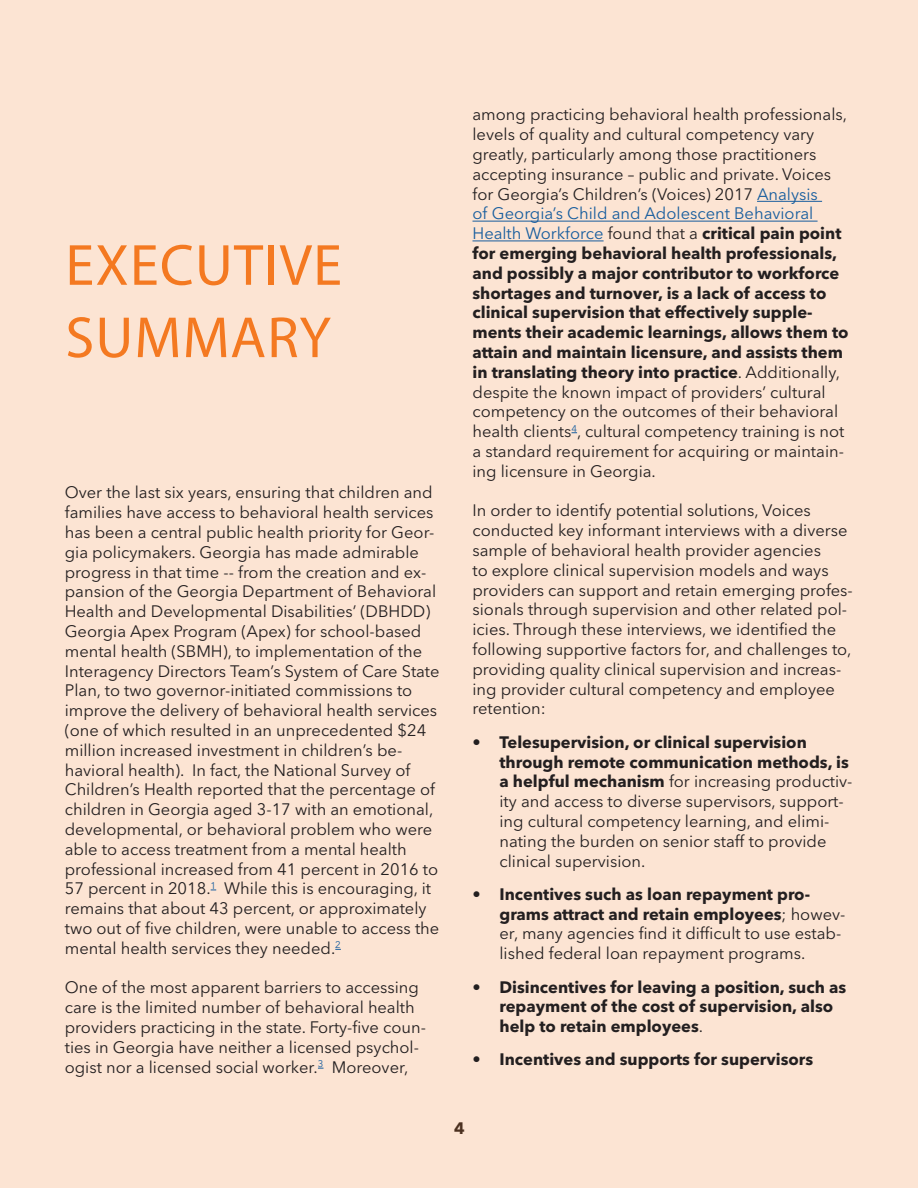
<style>
.page{position:relative;width:918px;height:1188px;background:#fce4d3}
.page>*{position:absolute;margin:0;border:0;box-sizing:border-box;transform-origin:0 0}
.Header_1{font:58.5px "Myriad Pro";letter-spacing:.02em;color:#f47921}
.t1{font:16.5px/19.8px "Avenir Next LT Pro";color:#231f20}
.t2{font:700 16.5px/19.8px "Avenir Next LT Pro";color:#231f20}
.s1{color:#175d9e}
.s2{font-weight:700}
.s3{font-weight:400}
</style>
<div class="page">
<hr style="left:757px;top:201px;width:65px;height:1px;background:#175d9e">
<hr style="left:472px;top:221px;width:346px;height:1px;background:#175d9e">
<hr style="left:472px;top:241px;width:132px;height:1px;background:#175d9e">
<p class="Header_1" style="left:65px;top:229px;width:278px">EXECUTIVE</p>
<p class="Header_1" style="left:65px;top:301px;width:267px">SUMMARY</p>
<p class="t1" style="left:65px;top:483px;width:376px">Over the last six years, ensuring that children and families have access to behavioral health services has been a central public health priority for Geor&shy;gia policymakers. Georgia has made admirable progress in that time -- from the creation and ex&shy;pansion of the Georgia Department of Behavioral Health and Developmental Disabilities’ (DBHDD)<br>Georgia Apex Program (Apex) for school-based mental health (SBMH), to implementation of the Interagency Directors Team’s System of Care State Plan, to two governor-initiated commissions to improve the delivery of behavioral health services (one of which resulted in an unprecedented $24 million increased investment in children’s be&shy;havioral health). In fact, the National Survey of Children’s Health reported that the percentage of children in Georgia aged 3-17 with an emotional, developmental, or behavioral problem who were able to access treatment from a mental health professional increased from 41 percent in 2016 to 57 percent in 2018.<sup>1</sup> While this is encouraging, it remains that about 43 percent, or approximately two out of five children, were unable to access the mental health services they needed.<sup>2</sup></p>
<p class="t1" style="left:65px;top:978px;width:363px">One of the most apparent barriers to accessing care is the limited number of behavioral health providers practicing in the state. Forty-five coun&shy;ties in Georgia have neither a licensed psychol&shy;ogist nor a licensed social worker.<sup>3</sup> Moreover,</p>
<p class="t1" style="left:472px;top:105px;width:378px">among practicing behavioral health professionals, levels of quality and cultural competency vary greatly, particularly among those practitioners accepting insurance – public and private. Voices for Georgia’s Children’s (Voices) 2017 <span class="s1">Analysis<br>of Georgia’s Child and Adolescent Behavioral Health Workforce</span> found that a <span class="s2">critical pain point for emerging behavioral health professionals, and possibly a major contributor to workforce shortages and turnover, is a lack of access to clinical supervision that effectively supple&shy;ments their academic learnings, allows them to attain and maintain licensure, and assists them in translating theory into practice</span>. Additionally, despite the known impact of providers’ cultural competency on the outcomes of their behavioral health clients<sup>4</sup>, cultural competency training is not a standard requirement for acquiring or maintain&shy;ing licensure in Georgia.</p>
<p class="t1" style="left:472px;top:501px;width:382px">In order to identify potential solutions, Voices conducted key informant interviews with a diverse sample of behavioral health provider agencies<br>to explore clinical supervision models and ways providers can support and retain emerging profes&shy;sionals through supervision and other related pol&shy;icies. Through these interviews, we identified the following supportive factors for, and challenges to, providing quality clinical supervision and increas&shy;ing provider cultural competency and employee retention:</p>
<p class="t1" style="left:500px;top:732px;width:355px;text-indent:-27px"><span class="s2">• Telesupervision, or clinical supervision through remote communication methods, is a helpful mechanism</span> for increasing productiv&shy;ity and access to diverse supervisors, support&shy;ing cultural competency learning, and elimi&shy;nating the burden on senior staff to provide clinical supervision.</p>
<p class="t1" style="left:500px;top:884px;width:347px;text-indent:-27px"><span class="s2">• Incentives such as loan repayment pro&shy;grams attract and retain employees</span>; howev&shy;er, many agencies find it difficult to use estab&shy;lished federal loan repayment programs.</p>
<p class="t2" style="left:500px;top:977px;width:348px;text-indent:-27px">• Disincentives for leaving a position, such as repayment of the cost of supervision, also help to retain employees<span class="s3">.</span></p>
<p class="t2" style="left:472px;top:1050px;width:342px">• Incentives and supports for supervisors</p>
<p class="t2" style="left:454px;top:1118px;width:12px">4</p>
</div>
